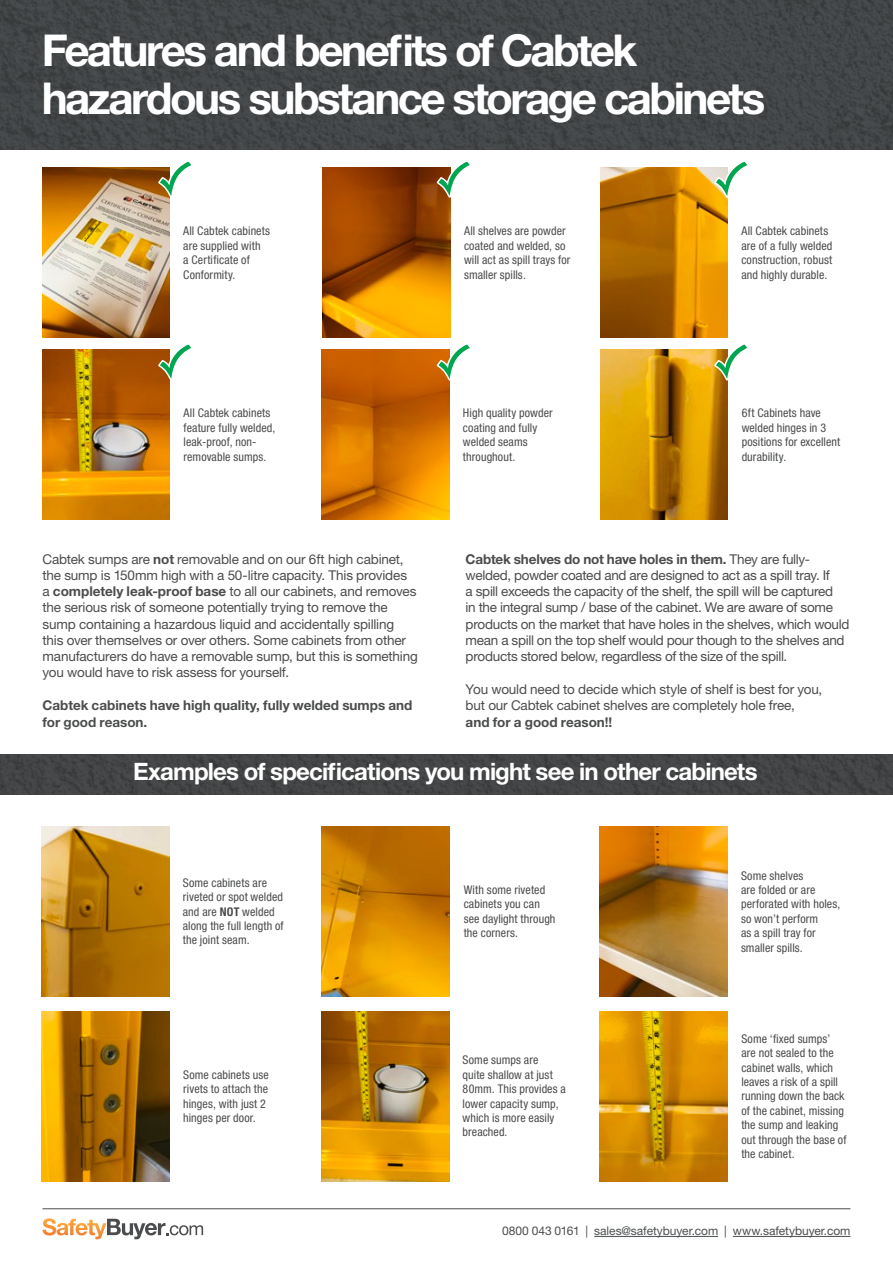
<style>
.page{position:relative;width:893px;height:1263px;background:#fff}
.page>*{position:absolute;margin:0;border:0;box-sizing:border-box;transform-origin:0 0}
.t1{font:700 43.95px/48.4px "Helvetica Neue LT Pro";letter-spacing:-.06em;color:#fff}
.t2{font:700 24px "Helvetica Neue LT Pro";letter-spacing:-.035em;color:#fff}
.t3{font:13.5px/16.2px "Helvetica Neue LT Pro";letter-spacing:-.015em;color:#4b4c4d}
.t4{font:700 13.5px/16.2px "Helvetica Neue LT Pro";color:#4b4c4d}
.t5{font:condensed 12px/14.4px "Helvetica Neue LT Pro";letter-spacing:.01em;color:#4b4c4d}
.t6{font:12px "Helvetica Neue LT Pro";letter-spacing:-.005em;color:#4b4c4d}
.s1{font-weight:700}
.s2{color:#4c4f51}
</style>
<div class="page">
<img style="left:0;top:0;width:893px;height:150px">
<img style="left:42px;top:168px;width:128px;height:170px">
<img style="left:42px;top:350px;width:128px;height:170px">
<img style="left:42px;top:826px;width:127px;height:170px">
<img style="left:42px;top:1011px;width:127px;height:170px">
<img style="left:600px;top:350px;width:128px;height:170px">
<img style="left:600px;top:826px;width:127px;height:170px">
<img style="left:600px;top:1011px;width:127px;height:170px">
<img style="left:600px;top:168px;width:128px;height:170px">
<img style="left:323px;top:168px;width:127px;height:170px">
<img style="left:322px;top:350px;width:127px;height:170px">
<img style="left:322px;top:826px;width:127px;height:170px">
<img style="left:322px;top:1011px;width:127px;height:170px">
<svg style="left:157px;top:161px;width:34px;height:38px"></svg>
<svg style="left:157px;top:344px;width:34px;height:38px"></svg>
<svg style="left:436px;top:161px;width:34px;height:38px"></svg>
<svg style="left:436px;top:344px;width:34px;height:38px"></svg>
<svg style="left:713px;top:161px;width:34px;height:38px"></svg>
<svg style="left:713px;top:344px;width:34px;height:38px"></svg>
<img style="left:0;top:754px;width:893px;height:41px">
<hr style="left:43px;top:1208px;width:807px;height:1px;background:#4b4c4d">
<svg style="left:42px;top:1218px;width:161px;height:21px"></svg>
<hr style="left:594px;top:1236px;width:124px;height:1px;background:#4c4f51">
<hr style="left:733px;top:1236px;width:117px;height:1px;background:#4b4c4d">
<h1 class="t1" style="left:42px;top:25px;width:725px">Features and benefits of Cabtek hazardous substance storage cabinets</h1>
<p class="t5" style="left:183px;top:224px;width:88px">All Cabtek cabinets are supplied with<br>a Certificate of<br>Conformity.</p>
<p class="t5" style="left:464px;top:224px;width:108px">All shelves are powder coated and welded, so will act as spill trays for smaller spills.</p>
<p class="t5" style="left:741px;top:224px;width:92px">All Cabtek cabinets are of a fully welded construction, robust and highly durable.</p>
<p class="t5" style="left:184px;top:406px;width:93px">All Cabtek cabinets feature fully welded, leak-proof, non&shy;removable sumps.</p>
<p class="t3" style="left:43px;top:551px;width:377px">Cabtek sumps are <span class="s1">not</span> removable and on our 6ft high cabinet, the sump is 150mm high with a 50-litre capacity. This provides<br>a <span class="s1">completely leak-proof base</span> to all our cabinets, and removes the serious risk of someone potentially trying to remove the sump containing a hazardous liquid and accidentally spilling this over themselves or over others. Some cabinets from other manufacturers do have a removable sump, but this is something you would have to risk assess for yourself.</p>
<p class="t4" style="left:43px;top:697px;width:372px">Cabtek cabinets have high quality, fully welded sumps and for good reason.</p>
<p class="t5" style="left:463px;top:406px;width:91px">High quality powder coating and fully welded seams throughout.</p>
<p class="t5" style="left:742px;top:406px;width:100px">6ft Cabinets have welded hinges in 3 positions for excellent durability.</p>
<p class="t3" style="left:466px;top:551px;width:385px"><span class="s1">Cabtek shelves do not have holes in them.</span> They are fully&shy;welded, powder coated and are designed to act as a spill tray. If<br>a spill exceeds the capacity of the shelf, the spill will be captured<br>in the integral sump / base of the cabinet. We are aware of some products on the market that have holes in the shelves, which would mean a spill on the top shelf would pour though to the shelves and products stored below, regardless of the size of the spill.</p>
<p class="t3" style="left:466px;top:681px;width:358px">You would need to decide which style of shelf is best for you, but our Cabtek cabinet shelves are completely hole free,</p>
<p class="t4" style="left:466px;top:713px;width:148px">and for a good reason!!</p>
<h2 class="t2" style="left:133px;top:756px;width:626px">Examples of specifications you might see in other cabinets</h2>
<p class="t5" style="left:183px;top:875px;width:102px">Some cabinets are riveted or spot welded and are <span class="s1">NOT</span> welded along the full length of the joint seam.</p>
<p class="t5" style="left:183px;top:1067px;width:87px">Some cabinets use rivets to attach the hinges, with just 2 hinges per door.</p>
<p class="t5" style="left:464px;top:882px;width:93px">With some riveted cabinets you can see daylight through the corners.</p>
<p class="t5" style="left:463px;top:1053px;width:105px">Some sumps are<br>quite shallow at just<br>80mm. This provides a lower capacity sump, which is more easily breached.</p>
<p class="t5" style="left:741px;top:868px;width:101px">Some shelves<br>are folded or are perforated with holes, so won’t perform<br>as a spill tray for smaller spills.</p>
<p class="t5" style="left:741px;top:1031px;width:107px">Some ‘fixed sumps’ are not sealed to the cabinet walls, which leaves a risk of a spill running down the back of the cabinet, missing the sump and leaking out through the base of the cabinet.</p>
<p class="t6" style="left:502px;top:1224px;width:350px">0800 043 0161 | <span class="s2">sales@safetybuyer.com</span> | www.safetybuyer.com</p>
</div>
